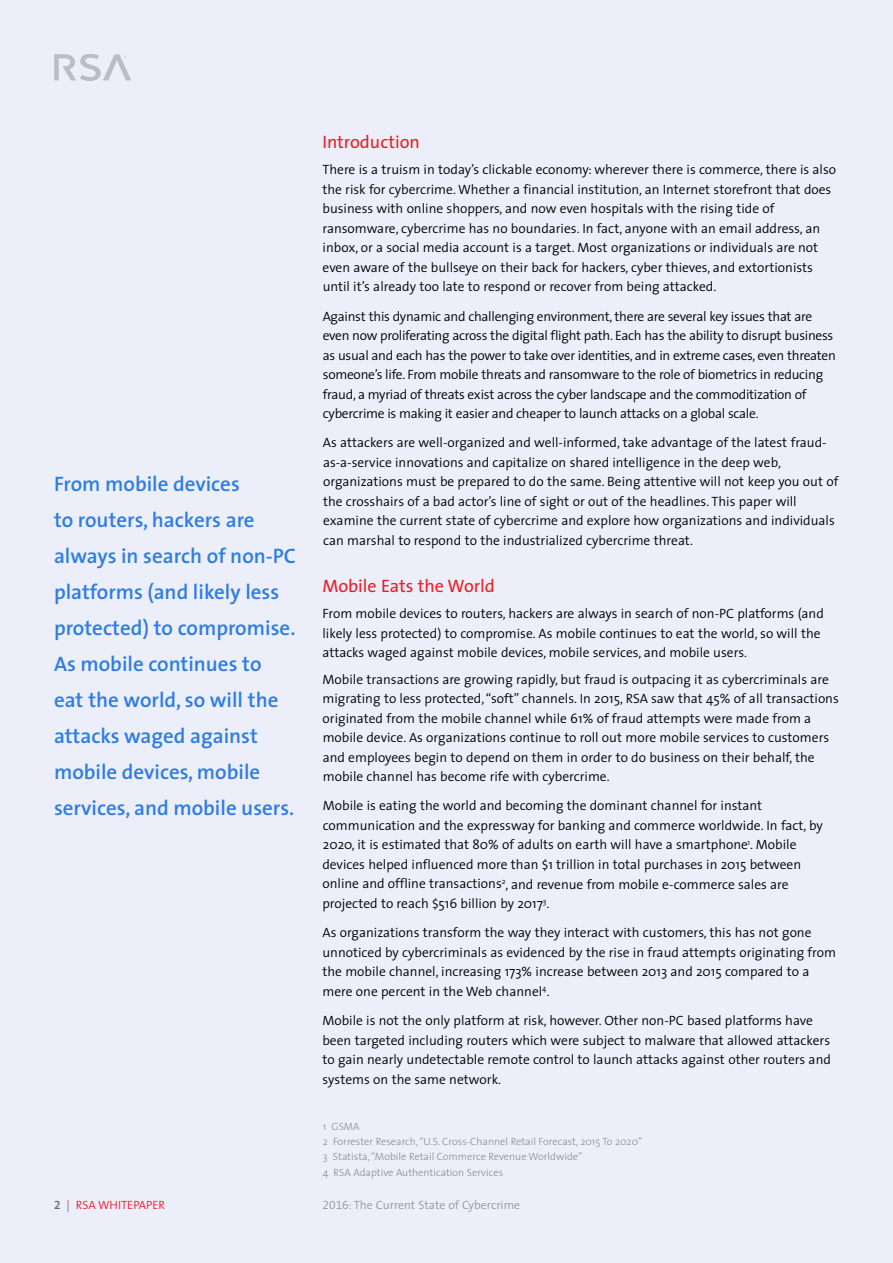
<style>
.page{position:relative;width:893px;height:1263px;background:#eceffa}
.page>*{position:absolute;margin:0;border:0;box-sizing:border-box;transform-origin:0 0}
.t1{font:600 21px/36px "The Sans";color:#2f7de1}
.t2{font:18px "The Sans";color:#ed1d24}
.t3{font:300 13.5px/19.5px "The Sans";color:#000}
.t4{font:300 13.5px/19.5px "The Sans";letter-spacing:-.02em;color:#000}
.t5{font:300 12px "The Sans";color:#989898}
.t6{font:300 12px "The Sans";color:#ed1c2e}
.t7{font:300 10.5px/15.3px "The Sans";color:#8b8b8c}
.s1{font-family:"The Sans Semi Bold Expert";font-weight:400;color:#69696a}
.s2{color:#69696a}
.s3{font-family:"The Sans Semi Light Expert";font-weight:400}
</style>
<div class="page">
<svg style="left:54px;top:54px;width:77px;height:27px"></svg>
<p class="t1" style="left:54px;top:466px;width:243px">From mobile devices<br>to routers, hackers are always in search of non-PC platforms (and likely less protected) to compromise.<br>As mobile continues to eat the world, so will the attacks waged against mobile devices, mobile services, and mobile users.</p>
<h2 class="t2" style="left:322px;top:127px;width:99px">Introduction</h2>
<p class="t3" style="left:322px;top:160px;width:515px">There is a truism in today’s clickable economy: wherever there is commerce, there is also the risk for cybercrime.Whether a financial institution, an Internet storefront that does business with online shoppers, and now even hospitals with the rising tide of ransomware, cybercrime has no boundaries. In fact, anyone with an email address, an inbox, or a social media account is a target. Most organizations or individuals are not even aware of the bullseye on their back for hackers, cyber thieves, and extortionists until it’s already too late to respond or recover from being attacked.</p>
<p class="t4" style="left:323px;top:306px;width:515px">Against this dynamic and challenging environment, there are several key issues that are even now proliferating across the digital flight path. Each has the ability to disrupt business as usual and each has the power to take over identities, and in extreme cases, even threaten someone’s life. From mobile threats and ransomware to the role of biometrics in reducing fraud, a myriad of threats exist across the cyber landscape and the commoditization of cybercrime is making it easier and cheaper to launch attacks on a global scale.</p>
<p class="t3" style="left:323px;top:433px;width:517px">As attackers are well-organized and well-informed, take advantage of the latest fraud&shy;as-a-service innovations and capitalize on shared intelligence in the deep web, organizations must be prepared to do the same. Being attentive will not keep you out of the crosshairs of a bad actor’s line of sight or out of the headlines. This paper will examine the current state of cybercrime and explore how organizations and individuals can marshal to respond to the industrialized cybercrime threat.</p>
<h2 class="t2" style="left:322px;top:571px;width:174px">Mobile Eats the World</h2>
<p class="t3" style="left:322px;top:604px;width:503px">From mobile devices to routers, hackers are always in search of non-PC platforms (and likely less protected) to compromise. As mobile continues to eat the world, so will the attacks waged against mobile devices, mobile services, and mobile users.</p>
<p class="t3" style="left:323px;top:669px;width:518px">Mobile transactions are growing rapidly, but fraud is outpacing it as cybercriminals are migrating to less protected, “soft” channels. In 2015, RSA saw that 45% of all transactions originated from the mobile channel while 61% of fraud attempts were made from a mobile device. As organizations continue to roll out more mobile services to customers and employees begin to depend on them in order to do business on their behalf, the mobile channel has become rife with cybercrime.</p>
<p class="t3" style="left:322px;top:796px;width:502px">Mobile is eating the world and becoming the dominant channel for instant communication and the expressway for banking and commerce worldwide. In fact, by 2020, it is estimated that 80% of adults on earth will have a smartphone<sup>1</sup>. Mobile devices helped influenced more than $1 trillion in total purchases in 2015 between online and offline transactions<sup>2</sup>, and revenue from mobile e-commerce sales are projected to reach $516 billion by 2017<sup>3</sup>.</p>
<p class="t3" style="left:322px;top:922px;width:515px">As organizations transform the way they interact with customers, this has not gone unnoticed by cybercriminals as evidenced by the rise in fraud attempts originating from the mobile channel, increasing 173% increase between 2013 and 2015 compared to a mere one percent in the Web channel<sup>4</sup>.</p>
<p class="t3" style="left:322px;top:1010px;width:510px">Mobile is not the only platform at risk, however. Other non-PC based platforms have been targeted including routers which were subject to malware that allowed attackers to gain nearly undetectable remote control to launch attacks against other routers and systems on the same network.</p>
<p class="t7" style="left:323px;top:1118px;width:321px">1 GSMA<br>2 Forrester Research,“U.S. Cross-Channel Retail Forecast, 2015 To 2020” 3 Statista,“Mobile Retail Commerce Revenue Worldwide”<br>4 RSA Adaptive Authentication Services</p>
<p class="t6" style="left:54px;top:1195px;width:112px"><span class="s1">2</span> <span class="s2">|</span> RSA WHITEPAPER</p>
<p class="t5" style="left:322px;top:1195px;width:199px"><span class="s3">2016</span>: The Current State of Cybercrime</p>
</div>
